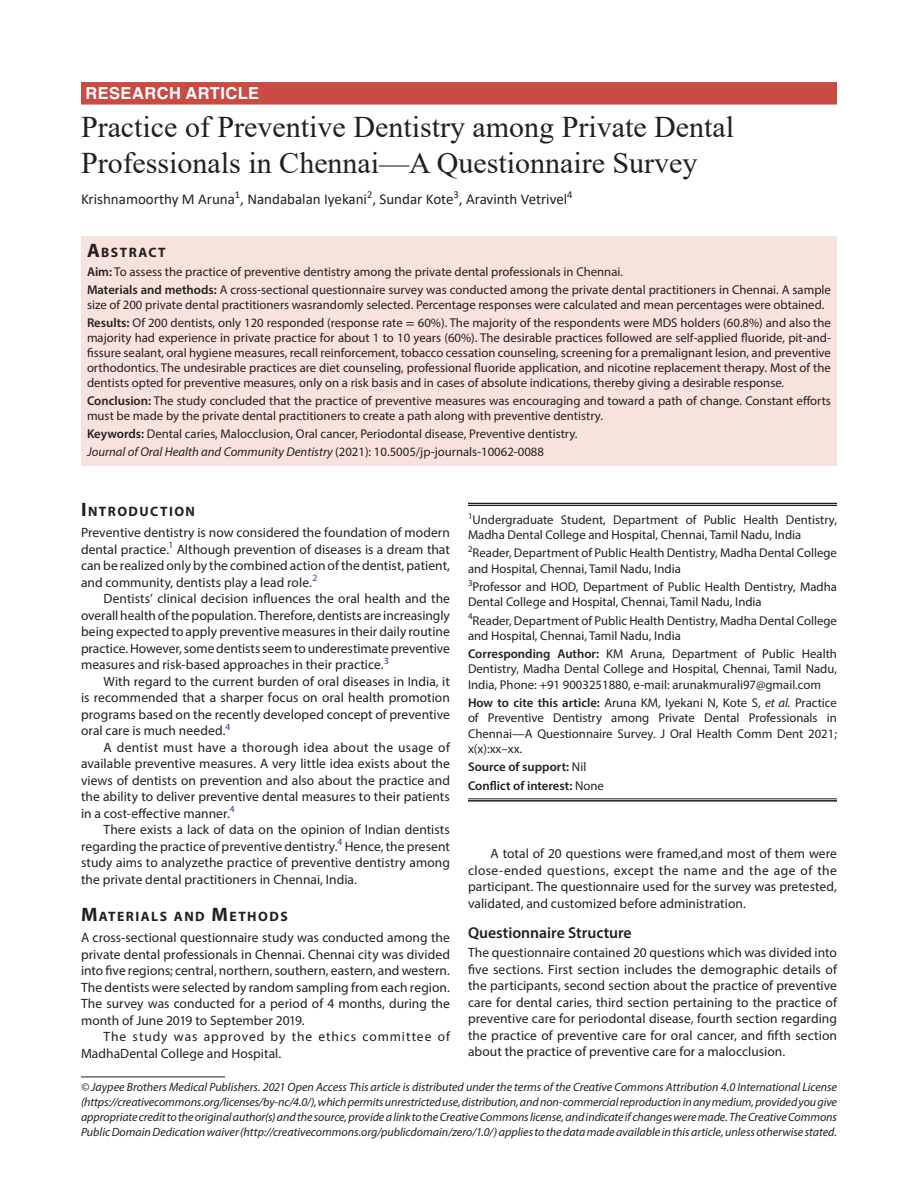
<style>
.page{position:relative;width:918px;height:1188px;background:#fff}
.page>*{position:absolute;margin:0;border:0;box-sizing:border-box;transform-origin:0 0}
.t1{font:30px/36px "Times New Roman";color:#231f20}
.JOHCD-ART{font:700 16.5px "Helvetica LT Std";letter-spacing:.025em;color:#fff}
.Head-2{font:600 15.75px "Myriad Pro";color:#231f20}
.AuthorName{font:15px "Calibri";color:#231f20}
.Head-1{font:700 13.65px "Myriad Pro";letter-spacing:.105em;color:#231f20}
.Head-1-first{font:700 13.65px "Myriad Pro";letter-spacing:.105em;color:#231f20}
.AbstractTitle{font:700 13.65px "Myriad Pro";letter-spacing:.105em;color:#231f20}
.Para-Indent{font:13.5px/16.5px "Myriad Pro";letter-spacing:.005em;color:#231f20;text-align:justify}
.Para-NoIndent{font:13.5px/16.5px "Myriad Pro";letter-spacing:.005em;color:#231f20;text-align:justify}
.Para-Indent-2{font:13.5px/16.5px "Myriad Pro";letter-spacing:.06em;color:#231f20}
.Keywords{font:12.75px/15px "Myriad Pro";color:#231f20}
.Corollary-Para{font:12.75px/15.3px "Myriad Pro";color:#231f20;text-align:justify}
.Affiliation{font:12.75px/15.3px "Myriad Pro";color:#231f20}
.Affiliation-first{font:12.75px/15.3px "Myriad Pro";color:#231f20}
.Journal-DOI{font:italic 12.75px "Myriad Pro";color:#231f20}
.Affiliation-foot-las{font:600 12.75px "Myriad Pro";color:#231f20}
.Corollary-Para-2{font:600 12.75px "Myriad Pro";color:#231f20}
.FootNote{font:italic 12px/15px "Myriad Pro";color:#231f20;text-align:justify}
.s1{font-size:19.5px}
.s2{font-weight:600}
.s3{font-family:"STIX General"}
.s4{font-style:normal}
.s5{font-style:italic}
.s6{font-weight:400}
</style>
<div class="page">
<div style="left:81px;top:82px;width:756px;height:23px;background:#c94b43"></div>
<div style="left:81px;top:236px;width:756px;height:26px;background:#f7e3dc"></div>
<div style="left:81px;top:261px;width:756px;height:24px;background:#f7e3dc"></div>
<div style="left:81px;top:279px;width:756px;height:39px;background:#f7e3dc"></div>
<div style="left:81px;top:312px;width:756px;height:84px;background:#f7e3dc"></div>
<div style="left:81px;top:390px;width:756px;height:39px;background:#f7e3dc"></div>
<div style="left:81px;top:423px;width:756px;height:24px;background:#f7e3dc"></div>
<div style="left:81px;top:441px;width:756px;height:24px;background:#f7e3dc"></div>
<hr style="left:81px;top:1077px;width:144px;height:1px;background:#231f20">
<hr style="left:468px;top:503px;width:369px;height:1px;background:#231f20">
<hr style="left:468px;top:505px;width:369px;height:1px;background:#231f20">
<hr style="left:468px;top:799px;width:369px;height:1px;background:#231f20">
<hr style="left:468px;top:800px;width:369px;height:2px;background:#231f20">
<p class="JOHCD-ART" style="left:86px;top:83px;width:175px">RESEARCH ARTICLE</p>
<p class="t1" style="left:81px;top:108px;width:655px">Practice of Preventive Dentistry among Private Dental<br>Professionals in Chennai—A Questionnaire Survey</p>
<p class="AuthorName" style="left:81px;top:189px;width:493px">Krishnamoorthy M Aruna<sup>1</sup>, Nandabalan Iyekani<sup>2</sup>, Sundar Kote<sup>3</sup>, Aravinth Vetrivel<sup>4</sup></p>
<p class="AbstractTitle" style="left:87px;top:243px;width:80px"><span class="s1">A</span>BSTRACT</p>
<p class="Keywords" style="left:87px;top:264px;width:538px"><span class="s2">Aim:</span> To assess the practice of preventive dentistry among the private dental professionals in Chennai.</p>
<p class="Keywords" style="left:87px;top:282px;width:746px"><span class="s2">Materials and methods:</span> A cross-sectional questionnaire survey was conducted among the private dental practitioners in Chennai. A sample size of 200 private dental practitioners wasrandomly selected. Percentage responses were calculated and mean percentages were obtained.</p>
<p class="Keywords" style="left:87px;top:315px;width:746px;text-align:justify"><span class="s2">Results:</span> Of 200 dentists, only 120 responded (response rate <span class="s3">=</span> 60%). The majority of the respondents were MDS holders (60.8%) and also the majority had experience in private practice for about 1 to 10 years (60%). The desirable practices followed are self-applied fluoride, pit-and&shy;fissure sealant, oral hygiene measures, recall reinforcement, tobacco cessation counseling, screening for a premalignant lesion, and preventive orthodontics. The undesirable practices are diet counseling, professional fluoride application, and nicotine replacement therapy. Most of the dentists opted for preventive measures, only on a risk basis and in cases of absolute indications, thereby giving a desirable response.</p>
<p class="Keywords" style="left:87px;top:393px;width:746px"><span class="s2">Conclusion:</span> The study concluded that the practice of preventive measures was encouraging and toward a path of change. Constant efforts must be made by the private dental practitioners to create a path along with preventive dentistry.</p>
<p class="Keywords" style="left:87px;top:426px;width:492px"><span class="s2">Keywords:</span> Dental caries, Malocclusion, Oral cancer, Periodontal disease, Preventive dentistry.</p>
<p class="Journal-DOI" style="left:87px;top:444px;width:459px">Journal of Oral Health and Community Dentistry <span class="s4">(2021): 10.5005/jp-journals-10062-0088</span></p>
<p class="Head-1-first" style="left:81px;top:503px;width:116px"><span class="s1">I</span>NTRODUCTION</p>
<p class="Para-NoIndent" style="left:81px;top:524px;width:371px">Preventive dentistry is now considered the foundation of modern dental practice.<sup>1</sup> Although prevention of diseases is a dream that can be realized only by the combined action of the dentist, patient, and community, dentists play a lead role.<sup>2</sup></p>
<p class="Para-Indent" style="left:81px;top:590px;width:371px;text-indent:22px">Dentists’ clinical decision influences the oral health and the overall health of the population. Therefore, dentists are increasingly being expected to apply preventive measures in their daily routine practice. However, some dentists seem to underestimate preventive measures and risk-based approaches in their practice.<sup>3</sup></p>
<p class="Para-Indent" style="left:81px;top:673px;width:371px;text-indent:22px">With regard to the current burden of oral diseases in India, it is recommended that a sharper focus on oral health promotion programs based on the recently developed concept of preventive oral care is much needed.<sup>4</sup></p>
<p class="Para-Indent" style="left:81px;top:739px;width:371px;text-indent:22px">A dentist must have a thorough idea about the usage of available preventive measures. A very little idea exists about the views of dentists on prevention and also about the practice and the ability to deliver preventive dental measures to their patients in a cost-effective manner.<sup>4</sup></p>
<p class="Para-Indent" style="left:81px;top:821px;width:371px;text-indent:22px">There exists a lack of data on the opinion of Indian dentists regarding the practice of preventive dentistry.<sup>4</sup> Hence, the present study aims to analyzethe practice of preventive dentistry among the private dental practitioners in Chennai, India.</p>
<p class="Head-1" style="left:81px;top:908px;width:208px"><span class="s1">M</span>ATERIALS AND <span class="s1">M</span>ETHODS</p>
<p class="Para-NoIndent" style="left:81px;top:929px;width:371px">A cross-sectional questionnaire study was conducted among the private dental professionals in Chennai. Chennai city was divided into five regions; central, northern, southern, eastern, and western.<br>The dentists were selected by random sampling from each region.<br>The survey was conducted for a period of 4 months, during the month of June 2019 to September 2019.</p>
<p class="Para-Indent-2" style="left:81px;top:1028px;width:370px;text-indent:22px">The study was approved by the ethics committee of<br>MadhaDental College and Hospital.</p>
<p class="Affiliation-first" style="left:468px;top:512px;width:371px"><sup>1</sup>Undergraduate Student, Department of Public Health Dentistry,<br>Madha Dental College and Hospital, Chennai, Tamil Nadu, India</p>
<p class="Affiliation" style="left:468px;top:545px;width:370px"><sup>2</sup>Reader, Department of Public Health Dentistry, Madha Dental College and Hospital, Chennai, Tamil Nadu, India</p>
<p class="Affiliation" style="left:468px;top:579px;width:371px"><sup>3</sup>Professor and HOD, Department of Public Health Dentistry, Madha<br>Dental College and Hospital, Chennai, Tamil Nadu, India</p>
<p class="Affiliation" style="left:468px;top:612px;width:370px"><sup>4</sup>Reader, Department of Public Health Dentistry, Madha Dental College and Hospital, Chennai, Tamil Nadu, India</p>
<p class="Corollary-Para" style="left:468px;top:646px;width:371px"><span class="s2">Corresponding Author:</span> KM Aruna, Department of Public Health Dentistry, Madha Dental College and Hospital, Chennai, Tamil Nadu, India, Phone: +91 9003251880, e-mail: arunakmurali97@gmail.com</p>
<p class="Corollary-Para" style="left:468px;top:695px;width:371px"><span class="s2">How to cite this article:</span> Aruna KM, Iyekani N, Kote S, <span class="s5">et al.</span> Practice of Preventive Dentistry among Private Dental Professionals in Chennai—A Questionnaire Survey. J Oral Health Comm Dent 2021; x(x):xx–xx.</p>
<p class="Corollary-Para-2" style="left:468px;top:759px;width:120px">Source of support: <span class="s6">Nil</span></p>
<p class="Affiliation-foot-las" style="left:468px;top:777px;width:137px">Conflict of interest: <span class="s6">None</span></p>
<p class="Para-Indent" style="left:468px;top:845px;width:371px;text-indent:22px">A total of 20 questions were framed,and most of them were close-ended questions, except the name and the age of the participant. The questionnaire used for the survey was pretested, validated, and customized before administration.</p>
<p class="Head-2" style="left:468px;top:922px;width:165px">Questionnaire Structure</p>
<p class="Para-NoIndent" style="left:468px;top:944px;width:371px">The questionnaire contained 20 questions which was divided into five sections. First section includes the demographic details of the participants, second section about the practice of preventive care for dental caries, third section pertaining to the practice of preventive care for periodontal disease, fourth section regarding the practice of preventive care for oral cancer, and fifth section about the practice of preventive care for a malocclusion.</p>
<p class="FootNote" style="left:81px;top:1079px;width:758px">© Jaypee Brothers Medical Publishers. 2021 Open Access This article is distributed under the terms of the Creative Commons Attribution 4.0 International License (https://creativecommons.org/licenses/by-nc/4.0/), which permits unrestricted use, distribution, and non-commercial reproduction in any medium, provided you give appropriate credit to the original author(s) and the source, provide a link to the Creative Commons license, and indicate if changes were made. The Creative Commons Public Domain Dedication waiver (http://creativecommons.org/publicdomain/zero/1.0/) applies to the data made available in this article, unless otherwise stated.</p>
</div>
